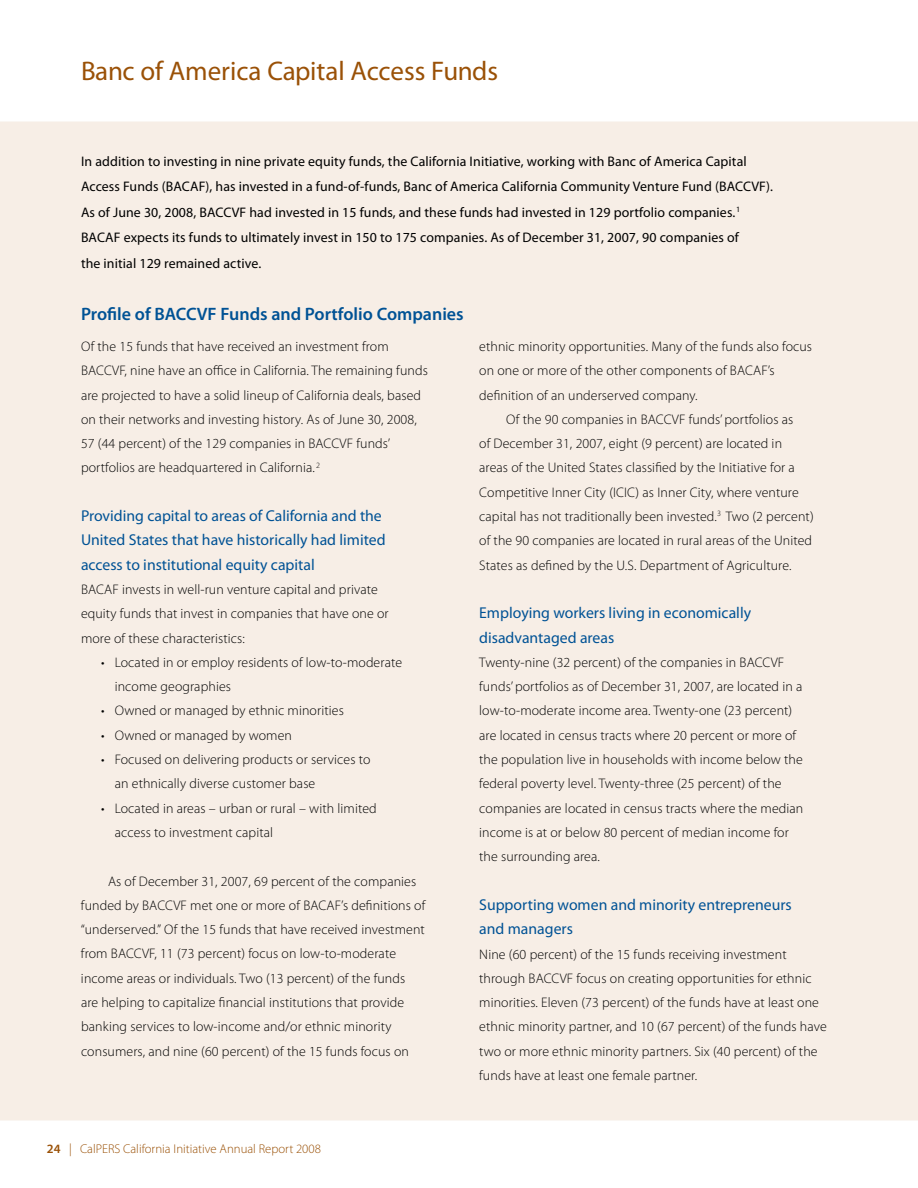
<style>
.page{position:relative;width:918px;height:1188px;background:#fff}
.page>*{position:absolute;margin:0;border:0;box-sizing:border-box;transform-origin:0 0}
.t1{font:27px "Myriad Pro";color:#9a5107}
.t2{font:600 18px "Myriad Pro";color:#005295}
.t3{font:15.75px/24.3px "Myriad Pro";color:#005295}
.t4{font:300 13.8px/24.3px "Myriad Pro";letter-spacing:.01em;color:#000}
.t5{font:13.8px/25.5px "Myriad Pro";letter-spacing:.01em;color:#000}
.t6{font:300 12.75px "Myriad Pro";color:#9a5107}
.s1{font-weight:600}
</style>
<div class="page">
<div style="left:0;top:122px;width:918px;height:998px;background:#f7eee6"></div>
<h1 class="t1" style="left:81px;top:54px;width:419px">Banc of America Capital Access Funds</h1>
<p class="t5" style="left:81px;top:148px;width:694px">In addition to investing in nine private equity funds, the California Initiative, working with Banc of America Capital Access Funds (BACAF), has invested in a fund-of-funds, Banc of America California Community Venture Fund (BACCVF).<br>As of June 30, 2008, BACCVF had invested in 15 funds, and these funds had invested in 129 portfolio companies.<sup>1<br></sup>BACAF expects its funds to ultimately invest in 150 to 175 companies. As of December 31, 2007, 90 companies of<br>the initial 129 remained active.</p>
<h2 class="t2" style="left:81px;top:303px;width:384px">Profile of BACCVF Funds and Portfolio Companies</h2>
<p class="t4" style="left:81px;top:334px;width:348px">Of the 15 funds that have received an investment from BACCVF, nine have an office in California. The remaining funds are projected to have a solid lineup of California deals, based on their networks and investing history. As of June 30, 2008, 57 (44 percent) of the 129 companies in BACCVF funds’ portfolios are headquartered in California. <sup>2</sup></p>
<p class="t3" style="left:81px;top:503px;width:306px">Providing capital to areas of California and the<br>United States that have historically had limited access to institutional equity capital</p>
<p class="t4" style="left:81px;top:577px;width:309px">BACAF invests in well-run venture capital and private equity funds that invest in companies that have one or more of these characteristics:</p>
<p class="t4" style="left:115px;top:650px;width:289px;text-indent:-14px">• Located in or employ residents of low-to-moderate income geographies</p>
<p class="t4" style="left:101px;top:699px;width:244px">• Owned or managed by ethnic minorities</p>
<p class="t4" style="left:101px;top:723px;width:192px">• Owned or managed by women</p>
<p class="t4" style="left:115px;top:747px;width:257px;text-indent:-14px">• Focused on delivering products or services to an ethnically diverse customer base</p>
<p class="t4" style="left:115px;top:796px;width:264px;text-indent:-14px">• Located in areas – urban or rural – with limited access to investment capital</p>
<p class="t4" style="left:81px;top:869px;width:346px;text-indent:27px">As of December 31, 2007, 69 percent of the companies funded by BACCVF met one or more of BACAF’s definitions of “underserved.” Of the 15 funds that have received investment from BACCVF, 11 (73 percent) focus on low-to-moderate income areas or individuals. Two (13 percent) of the funds are helping to capitalize financial institutions that provide banking services to low-income and/or ethnic minority consumers, and nine (60 percent) of the 15 funds focus on</p>
<p class="t4" style="left:479px;top:334px;width:334px">ethnic minority opportunities. Many of the funds also focus on one or more of the other components of BACAF’s definition of an underserved company.</p>
<p class="t4" style="left:479px;top:407px;width:336px;text-indent:27px">Of the 90 companies in BACCVF funds’ portfolios as<br>of December 31, 2007, eight (9 percent) are located in areas of the United States classified by the Initiative for a Competitive Inner City (ICIC) as Inner City, where venture capital has not traditionally been invested.<sup>3</sup> Two (2 percent) of the 90 companies are located in rural areas of the United States as defined by the U.S. Department of Agriculture.</p>
<p class="t3" style="left:479px;top:601px;width:273px">Employing workers living in economically disadvantaged areas</p>
<p class="t4" style="left:479px;top:650px;width:326px">Twenty-nine (32 percent) of the companies in BACCVF funds’ portfolios as of December 31, 2007, are located in a low-to-moderate income area. Twenty-one (23 percent) are located in census tracts where 20 percent or more of the population live in households with income below the federal poverty level. Twenty-three (25 percent) of the companies are located in census tracts where the median income is at or below 80 percent of median income for the surrounding area.</p>
<p class="t3" style="left:479px;top:892px;width:314px">Supporting women and minority entrepreneurs and managers</p>
<p class="t4" style="left:479px;top:942px;width:349px">Nine (60 percent) of the 15 funds receiving investment through BACCVF focus on creating opportunities for ethnic minorities. Eleven (73 percent) of the funds have at least one ethnic minority partner, and 10 (67 percent) of the funds have two or more ethnic minority partners. Six (40 percent) of the funds have at least one female partner.</p>
<p class="t6" style="left:47px;top:1141px;width:275px"><span class="s1">24</span> | CalPERS California Initiative Annual Report 2008</p>
</div>
